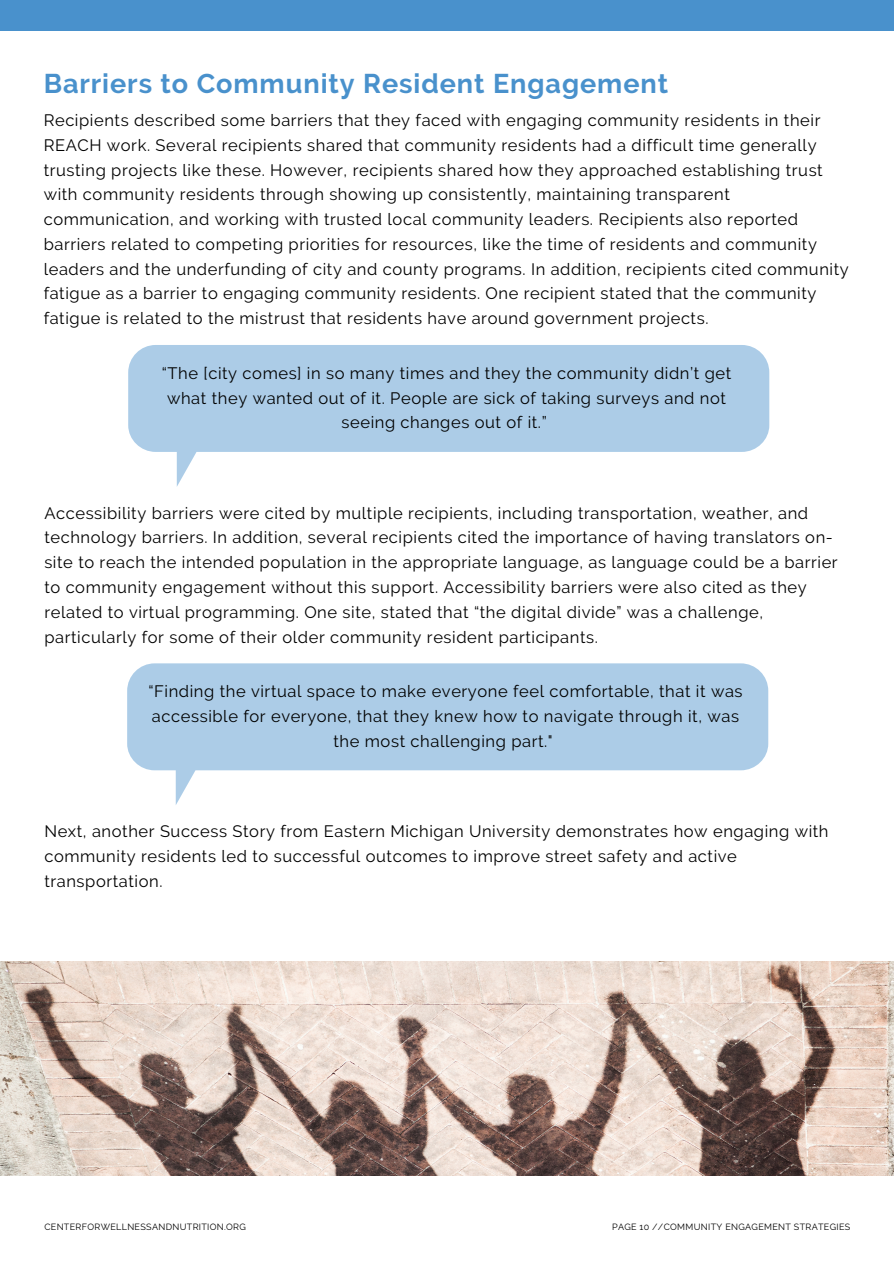
<style>
.page{position:relative;width:894px;height:1264px;background:#fff}
.page>*{position:absolute;margin:0;border:0;box-sizing:border-box;transform-origin:0 0}
.t1{font:700 27px "Raleway";letter-spacing:.035em;color:#4991cc}
.t2{font:16.5px/24.8px "Raleway";letter-spacing:.035em;color:#000}
.t3{font:9px "Raleway";letter-spacing:.035em;color:#000}
</style>
<div class="page">
<img style="left:0;top:961px;width:893px;height:214px">
<div style="left:0;top:0;width:893px;height:31px;background:#4991cc"></div>
<svg style="left:127px;top:663px;width:641px;height:142px;fill:#accce7"></svg>
<svg style="left:128px;top:345px;width:641px;height:142px;fill:#accce7"></svg>
<p class="t1" style="left:44px;top:68px;width:626px">Barriers to Community Resident Engagement</p>
<p class="t2" style="left:44px;top:108px;width:806px">Recipients described some barriers that they faced with engaging community residents in their REACH work. Several recipients shared that community residents had a difficult time generally trusting projects like these. However, recipients shared how they approached establishing trust with community residents through showing up consistently, maintaining transparent communication, and working with trusted local community leaders. Recipients also reported barriers related to competing priorities for resources, like the time of residents and community leaders and the underfunding of city and county programs. In addition, recipients cited community fatigue as a barrier to engaging community residents. One recipient stated that the community fatigue is related to the mistrust that residents have around government projects.</p>
<p class="t2" style="left:162px;top:360px;width:571px;text-align:center">“The [city comes] in so many times and they the community didn’t get what they wanted out of it. People are sick of taking surveys and not seeing changes out of it.”</p>
<p class="t2" style="left:44px;top:500px;width:794px">Accessibility barriers were cited by multiple recipients, including transportation, weather, and technology barriers. In addition, several recipients cited the importance of having translators on&shy;site to reach the intended population in the appropriate language, as language could be a barrier to community engagement without this support. Accessibility barriers were also cited as they related to virtual programming. One site, stated that “the digital divide” was a challenge, particularly for some of their older community resident participants.</p>
<p class="t2" style="left:148px;top:679px;width:595px;text-align:center">“Finding the virtual space to make everyone feel comfortable, that it was accessible for everyone, that they knew how to navigate through it, was the most challenging part."</p>
<p class="t2" style="left:44px;top:818px;width:785px">Next, another Success Story from Eastern Michigan University demonstrates how engaging with community residents led to successful outcomes to improve street safety and active transportation.</p>
<p class="t3" style="left:44px;top:1221px;width:203px">CENTERFORWELLNESSANDNUTRITION.ORG</p>
<p class="t3" style="left:612px;top:1221px;width:240px">PAGE 10 //COMMUNITY ENGAGEMENT STRATEGIES</p>
</div>
